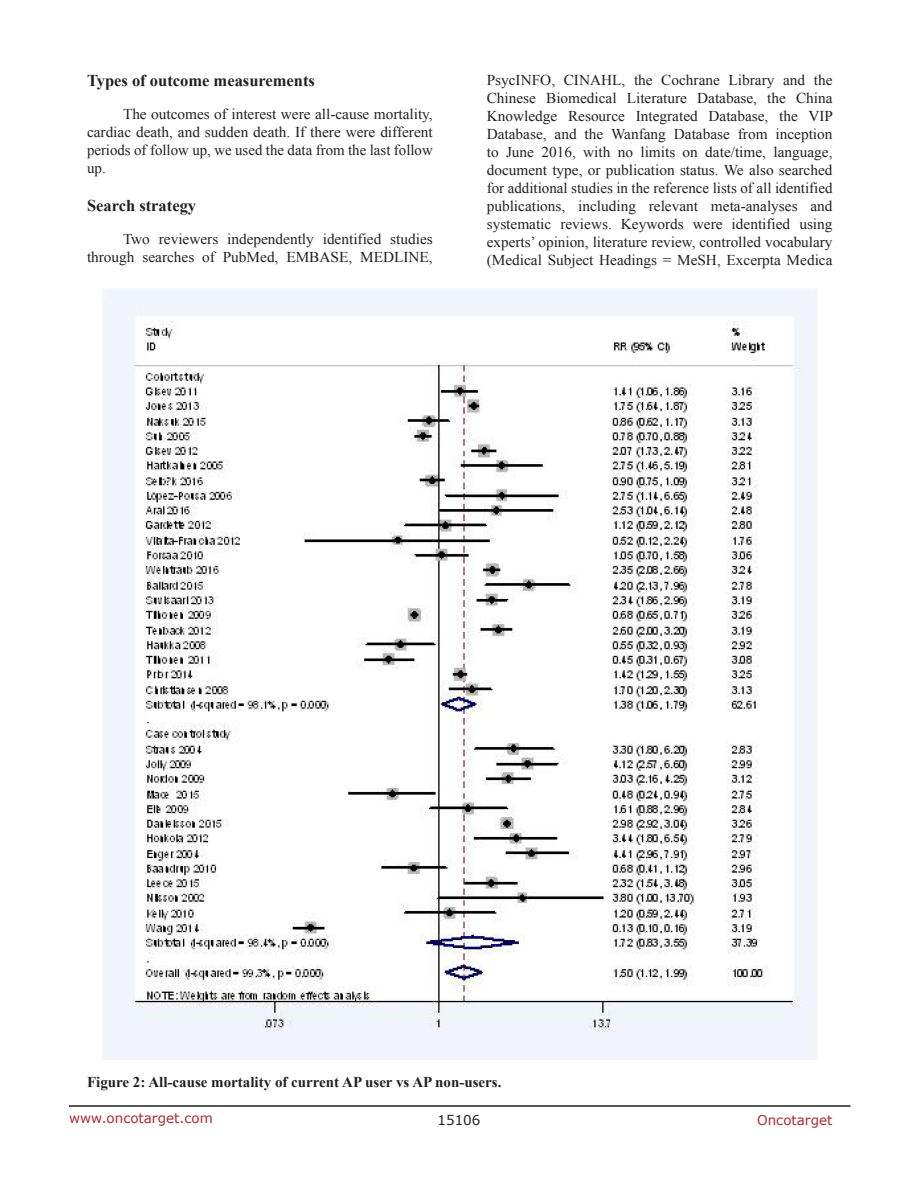
<style>
.page{position:relative;width:918px;height:1188px;background:#fff}
.page>*{position:absolute;margin:0;border:0;box-sizing:border-box;transform-origin:0 0}
.SubHeading_middle{font:700 16.5px "Times New Roman";color:#231f20}
.BodyText{font:15px/18px "Times New Roman";color:#231f20;text-align:justify}
.FigureText{font:700 15px "Times New Roman";color:#231f20}
.t1{font:13.5px "Verdana";color:#ac2b31}
.t2{font:13.5px "Verdana";color:#231f20}
</style>
<div class="page">
<hr style="left:69px;top:1105px;width:781px;height:2px;background:#231f20">
<img style="left:103px;top:289px;width:714px;height:771px">
<p class="SubHeading_middle" style="left:87px;top:69px;width:230px">Types of outcome measurements</p>
<p class="BodyText" style="left:87px;top:105px;width:347px;text-indent:36px">The outcomes of interest were all-cause mortality, cardiac death, and sudden death. If there were different periods of follow up, we used the data from the last follow up.</p>
<p class="SubHeading_middle" style="left:87px;top:194px;width:111px">Search strategy</p>
<p class="BodyText" style="left:87px;top:230px;width:347px;text-align:right">Two reviewers independently identified studies through searches of PubMed, EMBASE, MEDLINE,</p>
<p class="BodyText" style="left:487px;top:71px;width:348px">PsycINFO, CINAHL, the Cochrane Library and the Chinese Biomedical Literature Database, the China Knowledge Resource Integrated Database, the VIP Database, and the Wanfang Database from inception to June 2016, with no limits on date/time, language, document type, or publication status. We also searched for additional studies in the reference lists of all identified publications, including relevant meta-analyses and systematic reviews. Keywords were identified using experts’ opinion, literature review, controlled vocabulary (Medical Subject Headings = MeSH, Excerpta Medica</p>
<p class="FigureText" style="left:87px;top:1072px;width:416px">Figure 2: All-cause mortality of current AP user vs AP non-users.</p>
<p class="t1" style="left:69px;top:1109px;width:145px">www.oncotarget.com</p>
<p class="t2" style="left:438px;top:1111px;width:44px">15106</p>
<p class="t1" style="left:757px;top:1111px;width:77px">Oncotarget</p>
</div>
